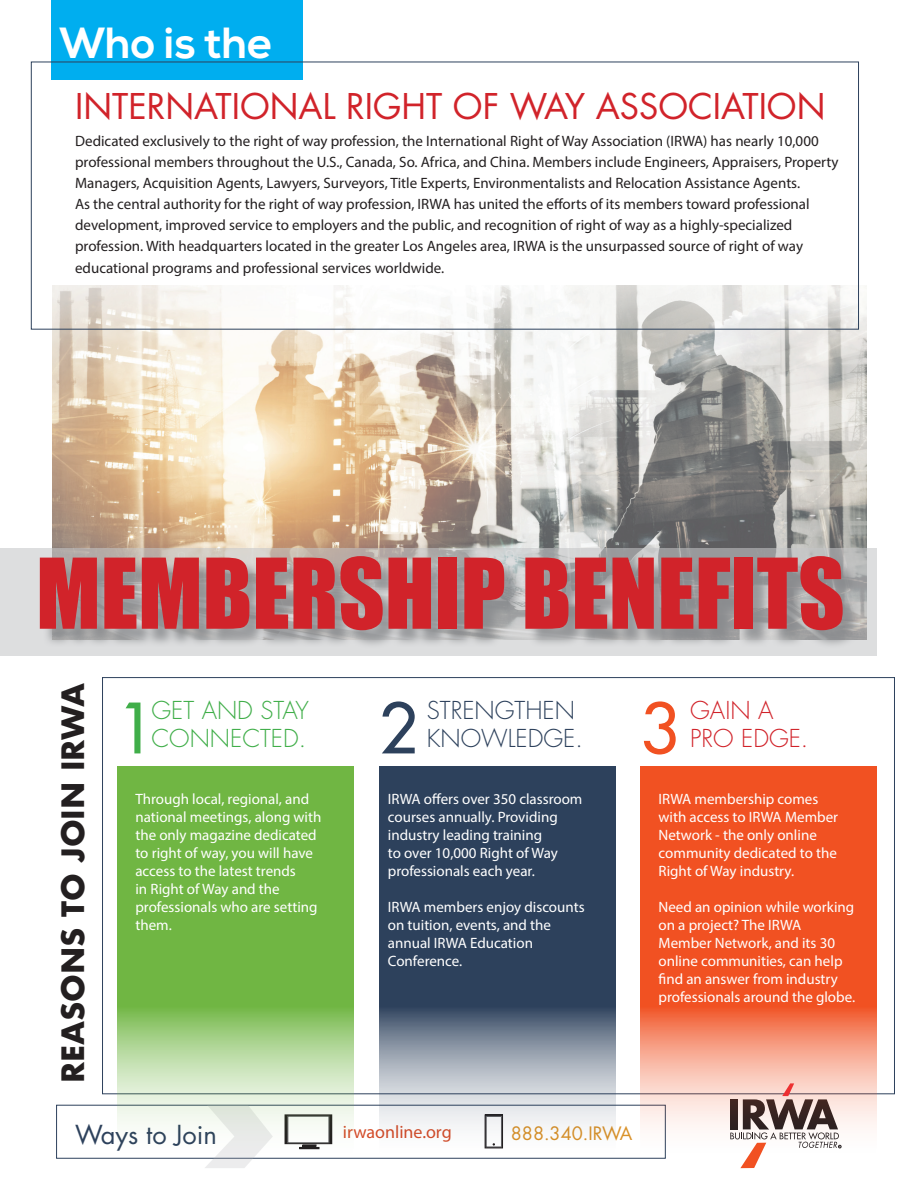
<style>
.page{position:relative;width:918px;height:1188px;background:#fff}
.page>*{position:absolute;margin:0;border:0;box-sizing:border-box;transform-origin:0 0}
.t1{font:90px "Impact";color:#d1232a}
.t2{font:67.5px "Futura";color:#40ae49}
.t3{font:67.5px "Futura";color:#2d415c}
.t4{font:67.5px "Futura";color:#f15122}
.t5{font:700 43.5px "Nexa";color:#fff}
.t6{font:34.5px "Futura";color:#d1232a}
.t7{font:700 30px "Futura";color:#231f20}
.t8{font:25.5px "Futura";color:#2d415c}
.t9{font:300 24px "Futura";color:#40ae49}
.t10{font:300 24px/28.8px "Futura";color:#2d415c}
.t11{font:300 24px/28.8px "Futura";color:#d1232a}
.t12{font:18px "Myriad Pro";color:#d34c29}
.t13{font:18px "Futura";color:#d99128}
.t14{font:15px/21.1px "Myriad Pro";color:#231f20}
.t15{font:15px/18px "Myriad Pro";color:#fff}
</style>
<div class="page">
<img style="left:52px;top:286px;width:815px;height:262px">
<svg style="left:0;top:548px;width:877px;height:108px;background:#cdcccc"></svg>
<div style="left:42px;top:558px;width:819px;height:91px;background:#86888b;opacity:.75"></div>
<div style="left:51px;top:0;width:251px;height:79px;background:#00aeef"></div>
<svg style="left:740px;top:1162px;width:17px;height:6px"></svg>
<svg style="left:205px;top:1162px;width:44px;height:6px"></svg>
<svg style="left:379px;top:766px;width:236px;height:393px;background:#606f84"></svg>
<svg style="left:117px;top:766px;width:237px;height:396px;background:#92c671"></svg>
<svg style="left:640px;top:766px;width:237px;height:396px;background:#ee7855"></svg>
<p class="t5" style="left:59px;top:17px;width:215px">Who is the</p>
<p class="t6" style="left:75px;top:84px;width:752px">INTERNATIONAL RIGHT OF WAY ASSOCIATION</p>
<p class="t14" style="left:75px;top:130px;width:765px">Dedicated exclusively to the right of way profession, the International Right of Way Association (IRWA) has nearly 10,000 professional members throughout the U.S., Canada, So. Africa, and China. Members include Engineers, Appraisers, Property Managers, Acquisition Agents, Lawyers, Surveyors, Title Experts, Environmentalists and Relocation Assistance Agents.<br>As the central authority for the right of way profession, IRWA has united the efforts of its members toward professional development, improved service to employers and the public, and recognition of right of way as a highly-specialized profession. With headquarters located in the greater Los Angeles area, IRWA is the unsurpassed source of right of way educational programs and professional services worldwide.</p>
<p class="t1" style="left:36px;top:524px;width:810px">MEMBERSHIP BENEFITS</p>
<p class="t7" style="left:51px;top:1083px;width:402px;rotate:-90deg">REASONS TO JOIN IRWA</p>
<p class="t2" style="left:117px;top:686px;width:41px">1</p>
<p class="t9" style="left:152px;top:695px;width:159px">GET AND STAY</p>
<p class="t9" style="left:152px;top:724px;width:156px">CONNECTED.</p>
<p class="t15" style="left:135px;top:790px;width:187px">Through local, regional, and national meetings, along with the only magazine dedicated to right of way, you will have access to the latest trends<br>in Right of Way and the professionals who are setting them.</p>
<p class="t8" style="left:75px;top:1118px;width:144px">Ways to Join</p>
<p class="t10" style="left:427px;top:696px;width:157px">STRENGTHEN<br>KNOWLEDGE.</p>
<p class="t11" style="left:690px;top:696px;width:120px">GAIN A<br>PRO EDGE.</p>
<p class="t3" style="left:379px;top:686px;width:41px">2</p>
<p class="t4" style="left:640px;top:686px;width:41px">3</p>
<p class="t15" style="left:388px;top:790px;width:196px">IRWA offers over 350 classroom courses annually. Providing industry leading training<br>to over 10,000 Right of Way professionals each year.</p>
<p class="t15" style="left:388px;top:898px;width:198px">IRWA members enjoy discounts on tuition, events, and the annual IRWA Education<br>Conference.</p>
<p class="t15" style="left:659px;top:790px;width:181px">IRWA membership comes with access to IRWA Member<br>Network - the only online community dedicated to the<br>Right of Way industry.</p>
<p class="t15" style="left:659px;top:898px;width:198px">Need an opinion while working on a project? The IRWA<br>Member Network, and its 30 online communities, can help find an answer from industry professionals around the globe.</p>
<p class="t12" style="left:343px;top:1120px;width:110px">irwaonline.org</p>
<p class="t13" style="left:511px;top:1122px;width:123px">888.340.IRWA</p>
</div>
